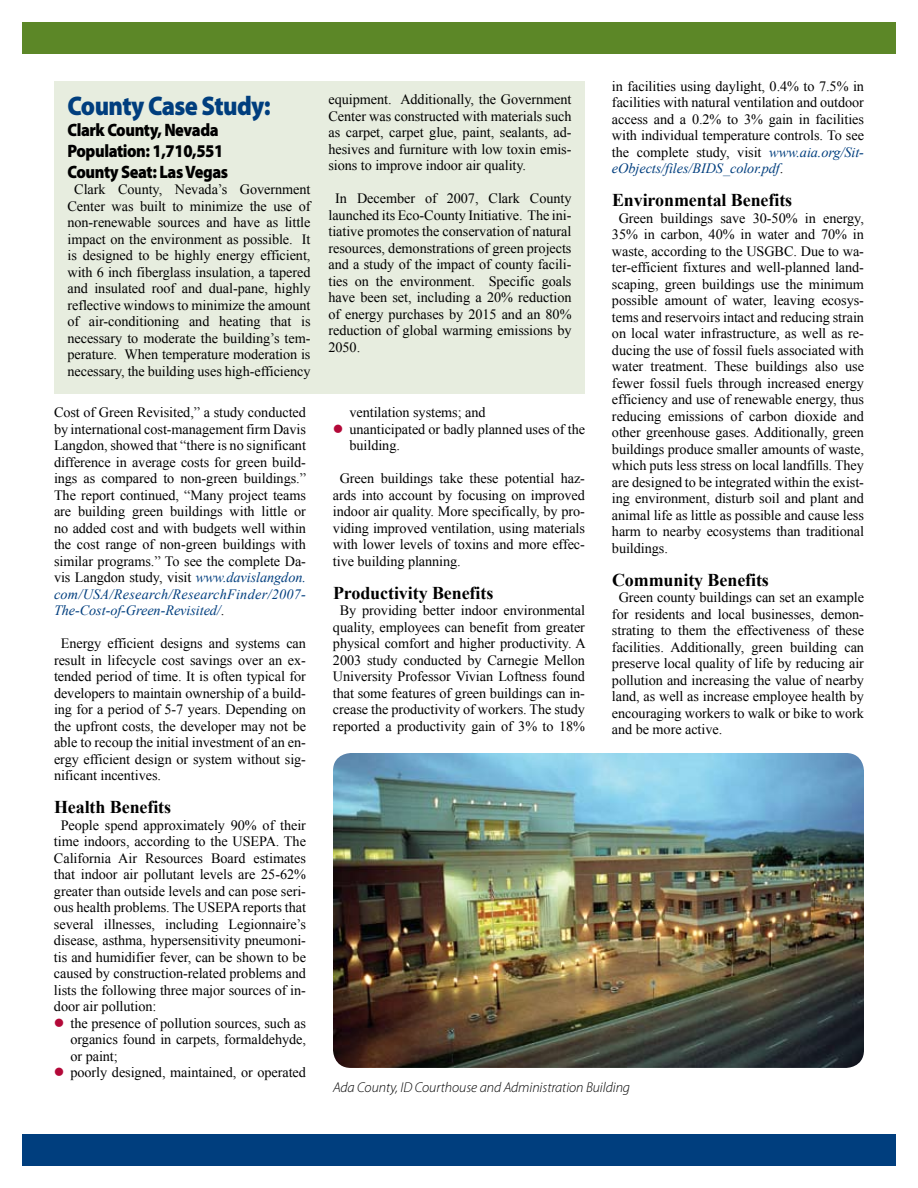
<style>
.page{position:relative;width:918px;height:1188px;background:#fff}
.page>*{position:absolute;margin:0;border:0;box-sizing:border-box;transform-origin:0 0}
.t1{font:900 27px "Myriad Pro";letter-spacing:-.025em;color:#003e7e;scale:.9 1}
.t2{font:700 18px "Times New Roman";letter-spacing:-.005em;color:#000}
.t3{font:900 18px/21px "Myriad Pro";letter-spacing:-.025em;color:#000;scale:.9 1}
.t4{font:14.25px/16.5px "Times New Roman";letter-spacing:-.005em;color:#000;text-align:justify}
.t5{font:italic 300 14.25px "Myriad Pro";letter-spacing:-.005em;color:#000}
.s1{font-style:italic;color:#003e7e}
</style>
<div class="page">
<div style="left:0;top:1134px;width:918px;height:54px;background:#003e7e"></div>
<div style="left:0;top:0;width:918px;height:54px;background:#5c8727"></div>
<div style="left:0;top:0;width:21px;height:1188px;background:#fff"></div>
<div style="left:0;top:1166px;width:918px;height:22px;background:#fff"></div>
<div style="left:896px;top:0;width:22px;height:1188px;background:#fff"></div>
<div style="left:0;top:0;width:918px;height:22px;background:#fff"></div>
<div style="left:54px;top:81px;width:531px;height:313px;background:#e7eddf"></div>
<img style="left:333px;top:753px;width:531px;height:315px">
<h1 class="t1" style="left:68px;top:90px;width:227px">County Case Study:</h1>
<p class="t3" style="left:68px;top:119px;width:180px">Clark County, Nevada<br>Population: 1,710,551<br>County Seat: Las Vegas</p>
<p class="t4" style="left:67px;top:181px;width:245px;text-align:center">Clark County, Nevada’s Government Center was built to minimize the use of non-renewable sources and have as little impact on the environment as possible. It is designed to be highly energy efficient, with 6 inch fiberglass insulation, a tapered and insulated roof and dual-pane, highly reflective windows to minimize the amount of air-conditioning and heating that is necessary to moderate the building’s tem&shy;perature. When temperature moderation is necessary, the building uses high-efficiency</p>
<p class="t4" style="left:54px;top:404px;width:254px">Cost of Green Revisited,” a study conducted by international cost-management firm Davis Langdon, showed that “there is no significant difference in average costs for green build&shy;ings as compared to non-green buildings.” The report continued, “Many project teams are building green buildings with little or no added cost and with budgets well within the cost range of non-green buildings with similar programs.” To see the complete Da&shy;vis Langdon study, visit <span class="s1">www.davislangdon. com/USA/Research/ResearchFinder/2007- The-Cost-of-Green-Revisited/</span>.</p>
<p class="t4" style="left:54px;top:635px;width:254px;text-indent:7px">Energy efficient designs and systems can result in lifecycle cost savings over an ex&shy;tended period of time. It is often typical for developers to maintain ownership of a build&shy;ing for a period of 5-7 years. Depending on the upfront costs, the developer may not be able to recoup the initial investment of an en&shy;ergy efficient design or system without sig&shy;nificant incentives.</p>
<p class="t2" style="left:54px;top:797px;width:119px">Health Benefits</p>
<p class="t4" style="left:54px;top:817px;width:254px;text-indent:7px">People spend approximately 90% of their time indoors, according to the USEPA. The California Air Resources Board estimates that indoor air pollutant levels are 25-62% greater than outside levels and can pose seri&shy;ous health problems. The USEPA reports that several illnesses, including Legionnaire’s disease, asthma, hypersensitivity pneumoni&shy;tis and humidifier fever, can be shown to be caused by construction-related problems and lists the following three major sources of in&shy;door air pollution:</p>
<p class="t4" style="left:70px;top:1015px;width:237px;text-align:left">the presence of pollution sources, such as organics found in carpets, formaldehyde, or paint;<br>poorly designed, maintained, or operated</p>
<p class="t4" style="left:328px;top:91px;width:245px">equipment. Additionally, the Government Center was constructed with materials such as carpet, carpet glue, paint, sealants, ad&shy;hesives and furniture with low toxin emis&shy;sions to improve indoor air quality.</p>
<p class="t4" style="left:328px;top:190px;width:245px;text-indent:7px">In December of 2007, Clark County launched its Eco-County Initiative. The ini&shy;tiative promotes the conservation of natural resources, demonstrations of green projects and a study of the impact of county facili&shy;ties on the environment. Specific goals have been set, including a 20% reduction of energy purchases by 2015 and an 80% reduction of global warming emissions by 2050.</p>
<p class="t4" style="left:349px;top:404px;width:237px;text-align:left">ventilation systems; and<br>unanticipated or badly planned uses of the building.</p>
<p class="t4" style="left:333px;top:470px;width:254px;text-indent:7px">Green buildings take these potential haz&shy;ards into account by focusing on improved indoor air quality. More specifically, by pro&shy;viding improved ventilation, using materials with lower levels of toxins and more effec&shy;tive building planning.</p>
<p class="t2" style="left:333px;top:582px;width:162px">Productivity Benefits</p>
<p class="t4" style="left:333px;top:602px;width:254px;text-align:center">By providing better indoor environmental quality, employees can benefit from greater physical comfort and higher productivity. A 2003 study conducted by Carnegie Mellon University Professor Vivian Loftness found that some features of green buildings can in&shy;crease the productivity of workers. The study reported a productivity gain of 3% to 18%</p>
<p class="t4" style="left:612px;top:78px;width:254px">in facilities using daylight, 0.4% to 7.5% in facilities with natural ventilation and outdoor access and a 0.2% to 3% gain in facilities with individual temperature controls. To see the complete study, visit <span class="s1">www.aia.org/Sit&shy;eObjects/files/BIDS_color.pdf</span>.</p>
<p class="t2" style="left:612px;top:190px;width:182px">Environmental Benefits</p>
<p class="t4" style="left:612px;top:210px;width:254px;text-indent:7px">Green buildings save 30-50% in energy, 35% in carbon, 40% in water and 70% in waste, according to the USGBC. Due to wa&shy;ter-efficient fixtures and well-planned land&shy;scaping, green buildings use the minimum possible amount of water, leaving ecosys&shy;tems and reservoirs intact and reducing strain on local water infrastructure, as well as re&shy;ducing the use of fossil fuels associated with water treatment. These buildings also use fewer fossil fuels through increased energy efficiency and use of renewable energy, thus reducing emissions of carbon dioxide and other greenhouse gases. Additionally, green buildings produce smaller amounts of waste, which puts less stress on local landfills. They are designed to be integrated within the exist&shy;ing environment, disturb soil and plant and animal life as little as possible and cause less harm to nearby ecosystems than traditional buildings.</p>
<p class="t2" style="left:612px;top:569px;width:158px">Community Benefits</p>
<p class="t4" style="left:612px;top:589px;width:254px;text-indent:7px">Green county buildings can set an example for residents and local businesses, demon&shy;strating to them the effectiveness of these facilities. Additionally, green building can preserve local quality of life by reducing air pollution and increasing the value of nearby land, as well as increase employee health by encouraging workers to walk or bike to work and be more active.</p>
<p class="t5" style="left:333px;top:1080px;width:299px">Ada County, ID Courthouse and Administration Building</p>
</div>
